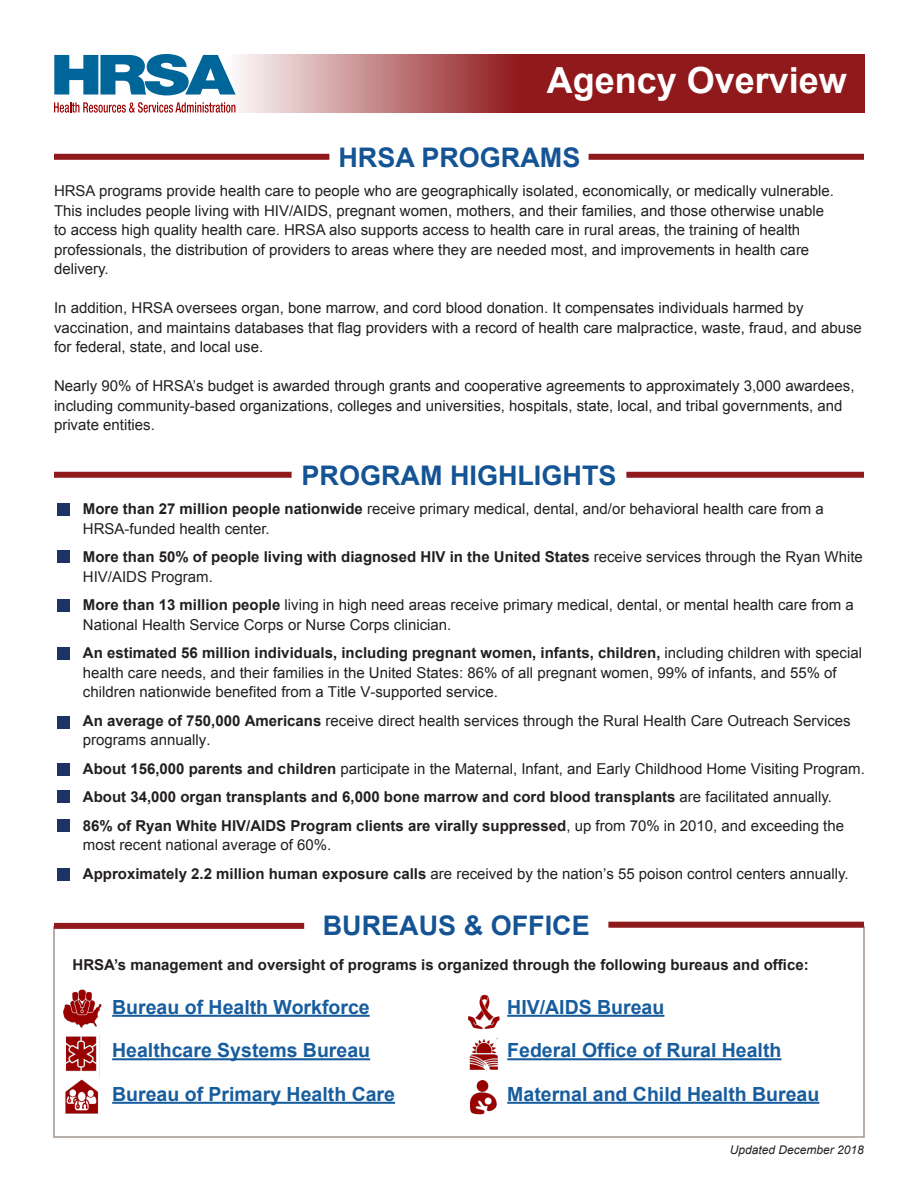
<style>
.page{position:relative;width:918px;height:1188px;background:#fff}
.page>*{position:absolute;margin:0;border:0;box-sizing:border-box;transform-origin:0 0}
.t1{font:700 36px "Arial";color:#fff}
.t2{font:700 27px "Arial";color:#145494}
.t3{font:700 19.5px "Arial";color:#175d9e}
.t4{font:15px/19.5px "Arial";color:#231f20}
.t5{font:700 15px/28.5px "Arial";color:#231f20}
.t6{font:italic 12px "Arial";color:#231f20}
.s1{font-weight:700}
.s2{font-weight:400}
</style>
<div class="page">
<div style="left:53px;top:926px;width:812px;height:212px;border:2px solid #a1958d"></div>
<svg style="left:235px;top:54px;width:630px;height:59px;background:#a74a4d"></svg>
<svg style="left:54px;top:54px;width:182px;height:41px"></svg>
<svg style="left:54px;top:102px;width:181px;height:11px"></svg>
<div style="left:54px;top:154px;width:275px;height:6px;background:#90191c"></div>
<hr style="left:112px;top:1015px;width:258px;height:2px;background:#175d9e">
<hr style="left:112px;top:1058px;width:258px;height:2px;background:#175d9e">
<hr style="left:112px;top:1102px;width:283px;height:2px;background:#175d9e">
<hr style="left:507px;top:1015px;width:157px;height:2px;background:#175d9e">
<hr style="left:507px;top:1058px;width:274px;height:2px;background:#175d9e">
<hr style="left:507px;top:1102px;width:312px;height:2px;background:#175d9e">
<div style="left:304px;top:915px;width:304px;height:25px;background:#fff"></div>
<div style="left:608px;top:922px;width:256px;height:6px;background:#90191c"></div>
<div style="left:54px;top:923px;width:250px;height:6px;background:#90191c"></div>
<div style="left:589px;top:154px;width:275px;height:6px;background:#90191c"></div>
<div style="left:54px;top:472px;width:238px;height:6px;background:#90191c"></div>
<div style="left:626px;top:472px;width:238px;height:6px;background:#90191c"></div>
<img style="left:63px;top:989px;width:39px;height:39px">
<img style="left:66px;top:1036px;width:33px;height:78px">
<img style="left:469px;top:994px;width:30px;height:36px">
<img style="left:470px;top:1080px;width:27px;height:35px">
<img style="left:470px;top:1038px;width:28px;height:32px">
<div style="left:57px;top:503px;width:13px;height:13px;background:#1b3463"></div>
<div style="left:57px;top:550px;width:13px;height:13px;background:#1b3463"></div>
<div style="left:57px;top:599px;width:13px;height:12px;background:#1b3463"></div>
<div style="left:57px;top:647px;width:13px;height:13px;background:#1b3463"></div>
<div style="left:57px;top:716px;width:13px;height:13px;background:#1b3463"></div>
<div style="left:57px;top:763px;width:12px;height:12px;background:#1b3463"></div>
<div style="left:57px;top:820px;width:13px;height:12px;background:#1b3463"></div>
<div style="left:57px;top:868px;width:13px;height:13px;background:#1b3463"></div>
<div style="left:57px;top:790px;width:12px;height:13px;background:#1b3463"></div>
<p class="t1" style="left:547px;top:56px;width:302px">Agency Overview</p>
<p class="t2" style="left:338px;top:140px;width:244px">HRSA PROGRAMS</p>
<p class="t4" style="left:54px;top:181px;width:782px">HRSA programs provide health care to people who are geographically isolated, economically, or medically vulnerable.<br>This includes people living with HIV/AIDS, pregnant women, mothers, and their families, and those otherwise unable to access high quality health care. HRSA also supports access to health care in rural areas, the training of health professionals, the distribution of providers to areas where they are needed most, and improvements in health care delivery.</p>
<p class="t4" style="left:54px;top:298px;width:809px">In addition, HRSA oversees organ, bone marrow, and cord blood donation. It compensates individuals harmed by vaccination, and maintains databases that flag providers with a record of health care malpractice, waste, fraud, and abuse for federal, state, and local use.</p>
<p class="t4" style="left:54px;top:376px;width:802px">Nearly 90% of HRSA’s budget is awarded through grants and cooperative agreements to approximately 3,000 awardees, including community-based organizations, colleges and universities, hospitals, state, local, and tribal governments, and private entities.</p>
<p class="t2" style="left:302px;top:457px;width:317px">PROGRAM HIGHLIGHTS</p>
<p class="t4" style="left:83px;top:499px;width:742px"><span class="s1">More than 27 million people nationwide</span> receive primary medical, dental, and/or behavioral health care from a<br>HRSA-funded health center.</p>
<p class="t5" style="left:83px;top:548px;width:782px;line-height:19.5px">More than 50% of people living with diagnosed HIV in the United States <span class="s2">receive services through the Ryan White<br>HIV/AIDS Program.</span></p>
<p class="t4" style="left:83px;top:595px;width:773px"><span class="s1">More than 13 million people</span> living in high need areas receive primary medical, dental, or mental health care from a<br>National Health Service Corps or Nurse Corps clinician.</p>
<p class="t4" style="left:83px;top:643px;width:781px"><span class="s1">An estimated 56 million individuals, including pregnant women, infants, children,</span> including children with special health care needs, and their families in the United States: 86% of all pregnant women, 99% of infants, and 55% of children nationwide benefited from a Title V-supported service.</p>
<p class="t4" style="left:83px;top:711px;width:769px"><span class="s1">An average of 750,000 Americans</span> receive direct health services through the Rural Health Care Outreach Services programs annually.</p>
<p class="t5" style="left:83px;top:755px;width:783px">About 156,000 parents and children <span class="s2">participate in the Maternal, Infant, and Early Childhood Home Visiting Program.<br></span>About 34,000 organ transplants and 6,000 bone marrow and cord blood transplants <span class="s2">are facilitated annually.<br></span>86% of Ryan White HIV/AIDS Program clients are virally suppressed<span class="s2">, up from 70% in 2010, and exceeding the</span></p>
<p class="t4" style="left:83px;top:831px;width:767px;line-height:28.5px">most recent national average of 60%.<br><span class="s1">Approximately 2.2 million human exposure calls</span> are received by the nation’s 55 poison control centers annually.</p>
<p class="t2" style="left:323px;top:907px;width:269px">BUREAUS &amp; OFFICE</p>
<p class="t5" style="left:73px;top:951px;width:738px">HRSA’s management and oversight of programs is organized through the following bureaus and office:</p>
<p class="t3" style="left:112px;top:994px;width:259px">Bureau of Health Workforce</p>
<p class="t3" style="left:112px;top:1038px;width:259px">Healthcare Systems Bureau</p>
<p class="t3" style="left:112px;top:1081px;width:284px">Bureau of Primary Health Care</p>
<p class="t3" style="left:507px;top:994px;width:159px">HIV/AIDS Bureau</p>
<p class="t3" style="left:507px;top:1038px;width:276px">Federal Office of Rural Health</p>
<p class="t3" style="left:507px;top:1081px;width:314px">Maternal and Child Health Bureau</p>
<p class="t6" style="left:730px;top:1142px;width:136px">Updated December 2018</p>
</div>
